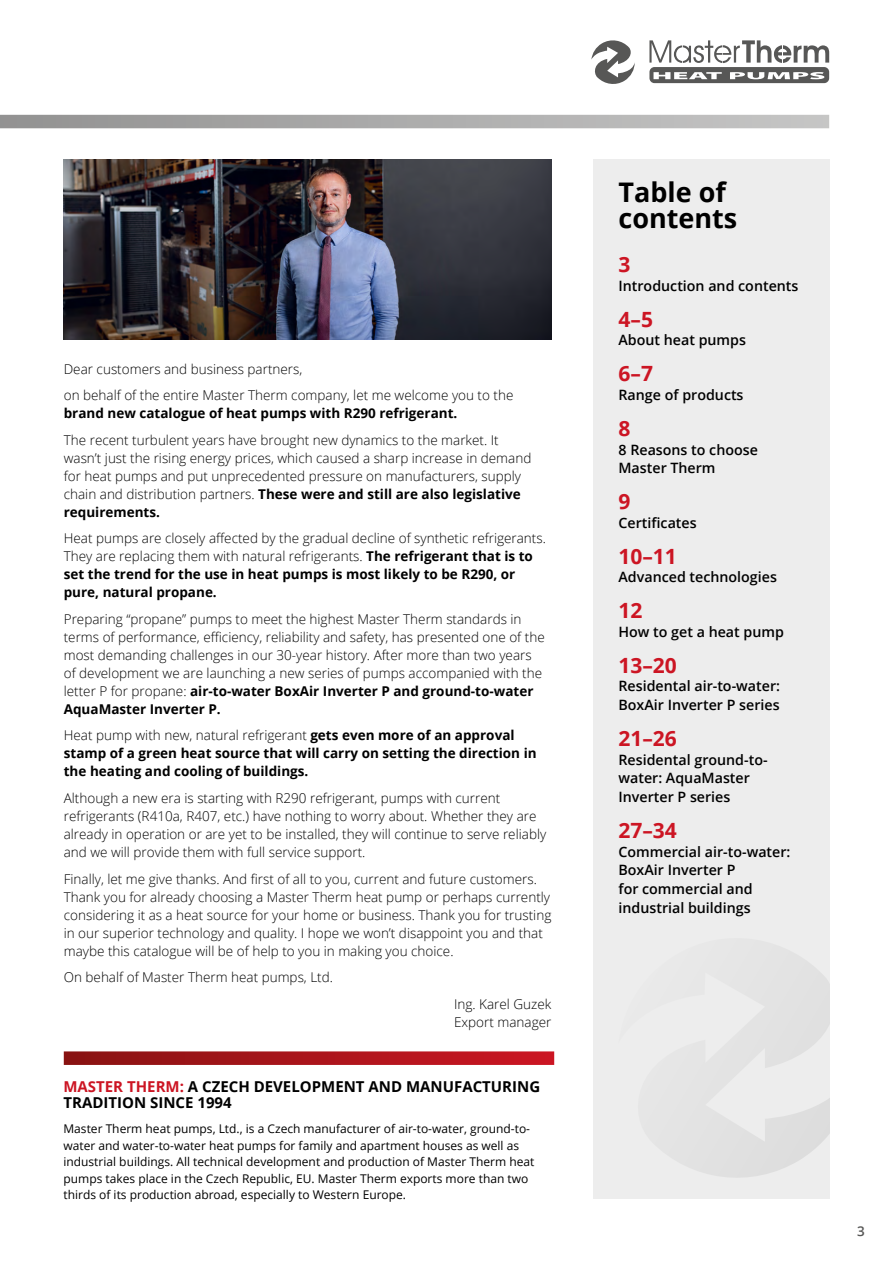
<style>
.page{position:relative;width:893px;height:1263px;background:#fff}
.page>*{position:absolute;margin:0;border:0;box-sizing:border-box;transform-origin:0 0}
.text{font:700 27px/25.5px "Open Sans";color:#000}
.text-2{font:700 21px "Open Sans";color:#cc1523}
.text_small{font:700 15px/16.5px "Open Sans";color:#000}
.text-3{font:600 14.25px/18.8px "Open Sans";color:#000}
.text-4{font:300 13.5px/18px "Open Sans";color:#000}
.text-5{font:700 13.5px/18px "Open Sans";color:#000}
.t1{font:600 13.5px "Open Sans";color:#575756}
.text_small-2{font:12px/16.5px "Open Sans";color:#000}
.s1{font-weight:700}
.s2{font-weight:300}
.s3{color:#cc1523}
</style>
<div class="page">
<div style="left:593px;top:159px;width:236px;height:1040px;background:#ededed"></div>
<svg style="left:684px;top:961px;width:145px;height:217px;fill:#e4e4e4"></svg>
<svg style="left:0;top:115px;width:829px;height:13px"></svg>
<svg style="left:64px;top:1051px;width:490px;height:14px"></svg>
<img style="left:64px;top:159px;width:487px;height:180px">
<svg style="left:591px;top:40px;width:44px;height:44px"></svg>
<svg style="left:649px;top:40px;width:180px;height:43px"></svg>
<p class="text-4" style="left:64px;top:360px;width:240px">Dear customers and business partners,</p>
<p class="text-4" style="left:64px;top:386px;width:451px">on behalf of the entire Master Therm company, let me welcome you to the <span class="s1">brand new catalogue of heat pumps with R290 refrigerant.</span></p>
<p class="text-4" style="left:64px;top:431px;width:469px">The recent turbulent years have brought new dynamics to the market. It wasn’t just the rising energy prices, which caused a sharp increase in demand for heat pumps and put unprecedented pressure on manufacturers, supply chain and distribution partners. <span class="s1">These were and still are also legislative requirements.</span></p>
<p class="text-4" style="left:64px;top:529px;width:484px">Heat pumps are closely affected by the gradual decline of synthetic refrigerants.<br>They are replacing them with natural refrigerants. <span class="s1">The refrigerant that is to set the trend for the use in heat pumps is most likely to be R290, or pure, natural propane.</span></p>
<p class="text-4" style="left:64px;top:610px;width:482px">Preparing “propane” pumps to meet the highest Master Therm standards in terms of performance, efficiency, reliability and safety, has presented one of the most demanding challenges in our 30-year history. After more than two years of development we are launching a new series of pumps accompanied with the letter P for propane: <span class="s1">air-to-water BoxAir Inverter P and ground-to-water AquaMaster Inverter P.</span></p>
<p class="text-5" style="left:64px;top:726px;width:474px"><span class="s2">Heat pump with new, natural refrigerant</span> gets even more of an approval stamp of a green heat source that will carry on setting the direction in the heating and cooling of buildings.</p>
<p class="text-4" style="left:64px;top:789px;width:484px">Although a new era is starting with R290 refrigerant, pumps with current refrigerants (R410a, R407, etc.) have nothing to worry about. Whether they are already in operation or are yet to be installed, they will continue to serve reliably and we will provide them with full service support.</p>
<p class="text-4" style="left:64px;top:869px;width:489px">Finally, let me give thanks. And first of all to you, current and future customers.<br>Thank you for already choosing a Master Therm heat pump or perhaps currently considering it as a heat source for your home or business. Thank you for trusting in our superior technology and quality. I hope we won’t disappoint you and that maybe this catalogue will be of help to you in making you choice.</p>
<p class="text-4" style="left:64px;top:968px;width:271px">On behalf of Master Therm heat pumps, Ltd.</p>
<p class="text-4" style="left:454px;top:994px;width:99px">Ing. Karel Guzek</p>
<p class="text-4" style="left:454px;top:1012px;width:99px">Export manager</p>
<p class="text_small" style="left:63px;top:1077px;width:478px"><span class="s3">MASTER THERM:</span> A CZECH DEVELOPMENT AND MANUFACTURING<br>TRADITION SINCE 1994</p>
<p class="text_small-2" style="left:63px;top:1120px;width:472px">Master Therm heat pumps, Ltd., is a Czech manufacturer of air-to-water, ground-to&shy;water and water-to-water heat pumps for family and apartment houses as well as industrial buildings. All technical development and production of Master Therm heat pumps takes place in the Czech Republic, EU. Master Therm exports more than two thirds of its production abroad, especially to Western Europe.</p>
<p class="text" style="left:618px;top:179px;width:120px">Table of contents</p>
<p class="text-2" style="left:618px;top:250px;width:13px">3</p>
<p class="text-3" style="left:618px;top:276px;width:181px">Introduction and contents</p>
<p class="text-2" style="left:618px;top:304px;width:36px">4–5</p>
<p class="text-3" style="left:618px;top:331px;width:129px">About heat pumps</p>
<p class="text-2" style="left:618px;top:359px;width:36px">6–7</p>
<p class="text-3" style="left:618px;top:385px;width:127px">Range of products</p>
<p class="text-2" style="left:618px;top:413px;width:13px">8</p>
<p class="text-3" style="left:618px;top:440px;width:141px">8 Reasons to choose<br>Master Therm</p>
<p class="text-2" style="left:618px;top:487px;width:13px">9</p>
<p class="text-3" style="left:618px;top:513px;width:80px">Certificates</p>
<p class="text-2" style="left:618px;top:541px;width:60px">10–11</p>
<p class="text-3" style="left:618px;top:567px;width:160px">Advanced technologies</p>
<p class="text-2" style="left:618px;top:596px;width:25px">12</p>
<p class="text-3" style="left:618px;top:622px;width:167px">How to get a heat pump</p>
<p class="text-2" style="left:618px;top:650px;width:60px">13–20</p>
<p class="text-3" style="left:618px;top:676px;width:163px">Residental air-to-water:<br>BoxAir Inverter P series</p>
<p class="text-2" style="left:618px;top:723px;width:60px">21–26</p>
<p class="text-3" style="left:618px;top:750px;width:151px">Residental ground-to&shy;water: AquaMaster<br>Inverter P series</p>
<p class="text-2" style="left:618px;top:815px;width:60px">27–34</p>
<p class="text-3" style="left:618px;top:842px;width:173px">Commercial air-to-water:<br>BoxAir Inverter P<br>for commercial and industrial buildings</p>
<p class="t1" style="left:857px;top:1222px;width:9px">3</p>
</div>
